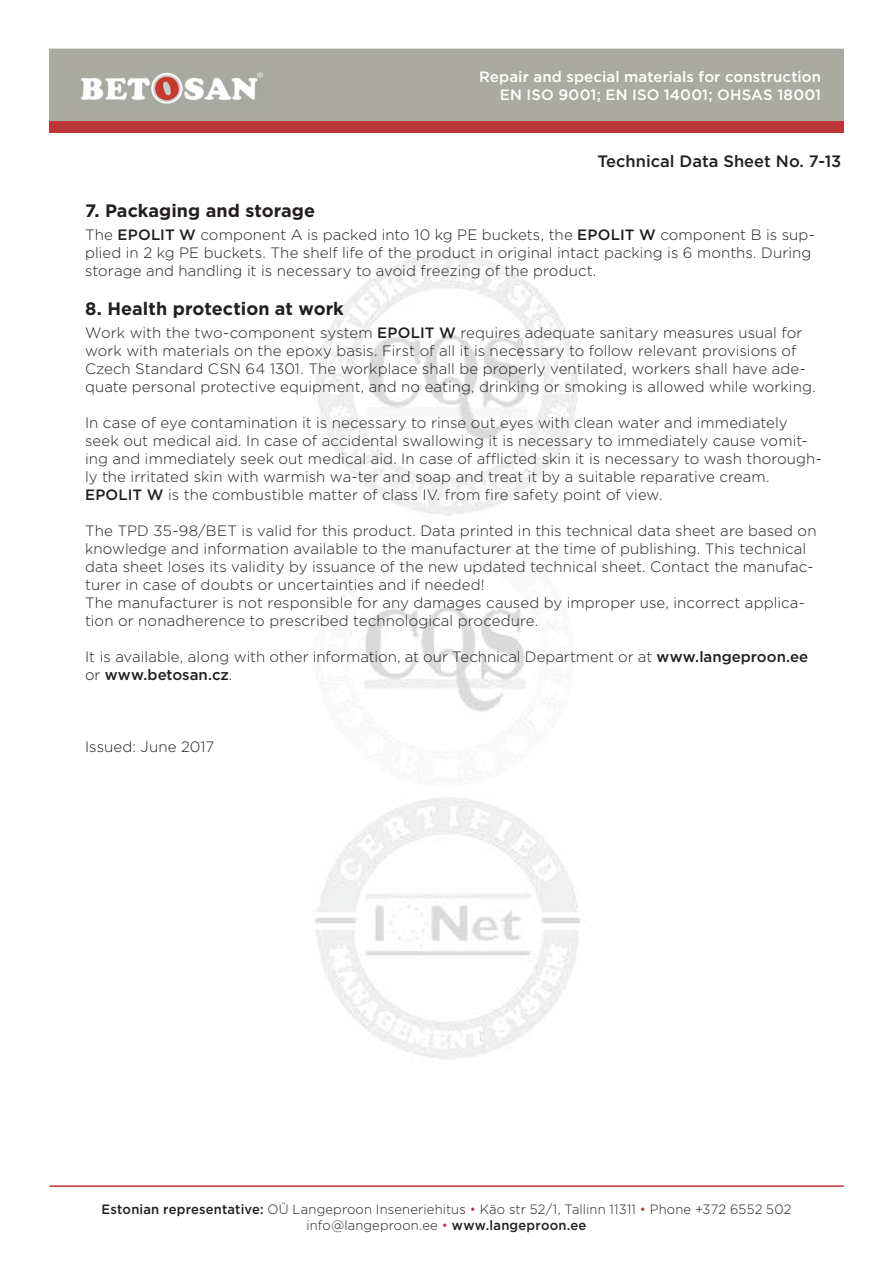
<style>
.page{position:relative;width:893px;height:1263px;background:#fff}
.page>*{position:absolute;margin:0;border:0;box-sizing:border-box;transform-origin:0 0}
.t1{font:700 18px "Gotham Pro";color:#231f20}
.t2{font:500 16.5px "Gotham Pro";color:#231f20}
.t3{font:300 15px/18px "Gotham Pro";letter-spacing:.005em;color:#231f20}
.t4{font:500 15px/18px "Gotham Pro";letter-spacing:.01em;color:#fff;text-align:right}
.t5{font:300 13.5px/16.2px "Gotham Pro";letter-spacing:.015em;color:#231f20;text-align:center;scale:.96 1}
.s1{font-weight:500}
.s2{color:#bc3539}
</style>
<div class="page">
<img style="left:315px;top:254px;width:266px;height:805px">
<div style="left:49px;top:121px;width:795px;height:11px;background:#bc3539"></div>
<hr style="left:50px;top:1185px;width:794px;height:2px;background:#bc3539">
<div style="left:49px;top:48px;width:795px;height:73px;background:#aaaaa0"></div>
<p class="t4" style="left:479px;top:67px;width:344px">Repair and special materials for construction<br>EN ISO 9001; EN ISO 14001; OHSAS 18001</p>
<p class="t2" style="left:597px;top:152px;width:246px">Technical Data Sheet No. 7-13</p>
<p class="t1" style="left:85px;top:200px;width:232px">7. Packaging and storage</p>
<p class="t3" style="left:85px;top:226px;width:731px">The <span class="s1">EPOLIT W</span> component A is packed into 10 kg PE buckets, the <span class="s1">EPOLIT W</span> component B is sup&shy;plied in 2 kg PE buckets. The shelf life of the product in original intact packing is 6 months. During storage and handling it is necessary to avoid freezing of the product.</p>
<p class="t1" style="left:85px;top:299px;width:260px">8. Health protection at work</p>
<p class="t3" style="left:85px;top:324px;width:732px">Work with the two-component system <span class="s1">EPOLIT W</span> requires adequate sanitary measures usual for work with materials on the epoxy basis. First of all it is necessary to follow relevant provisions of Czech Standard CSN 64 1301. The workplace shall be properly ventilated, workers shall have ade&shy;quate personal protective equipment, and no eating, drinking or smoking is allowed while working.</p>
<p class="t3" style="left:85px;top:414px;width:738px">In case of eye contamination it is necessary to rinse out eyes with clean water and immediately seek out medical aid. In case of accidental swallowing it is necessary to immediately cause vomit&shy;ing and immediately seek out medical aid. In case of afflicted skin it is necessary to wash thorough&shy;ly the irritated skin with warmish wa-ter and soap and treat it by a suitable reparative cream.<br><span class="s1">EPOLIT W</span> is the combustible matter of class IV. from fire safety point of view.</p>
<p class="t3" style="left:85px;top:522px;width:733px">The TPD 35-98/BET is valid for this product. Data printed in this technical data sheet are based on knowledge and information available to the manufacturer at the time of publishing. This technical data sheet loses its validity by issuance of the new updated technical sheet. Contact the manufac&shy;turer in case of doubts or uncertainties and if needed!<br>The manufacturer is not responsible for any damages caused by improper use, incorrect applica&shy;tion or nonadherence to prescribed technological procedure.</p>
<p class="t3" style="left:85px;top:648px;width:725px">It is available, along with other information, at our Technical Department or at <span class="s1">www.langeproon.ee </span>or <span class="s1">www.betosan.cz</span>.</p>
<p class="t3" style="left:85px;top:738px;width:131px">Issued: June 2017</p>
<p class="t5" style="left:102px;top:1201px;width:720px"><span class="s1">Estonian representative:</span> OÜ Langeproon Inseneriehitus <span class="s2">•</span> Käo str 52/1, Tallinn 11311 <span class="s2">•</span> Phone +372 6552 502 info@langeproon.ee <span class="s2">•</span> <span class="s1">www.langeproon.ee</span></p>
</div>
